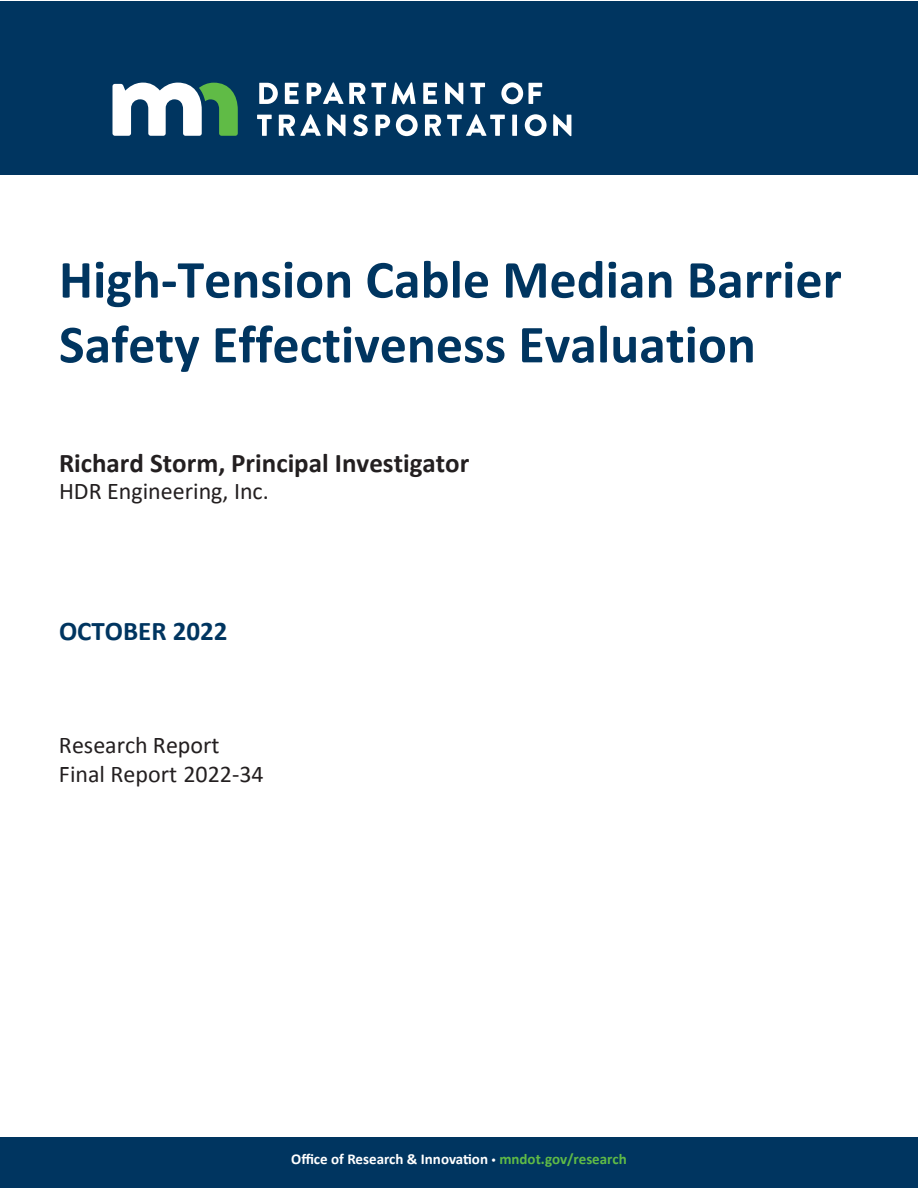
<style>
.page{position:relative;width:918px;height:1188px;background:#fff}
.page>*{position:absolute;margin:0;border:0;box-sizing:border-box;transform-origin:0 0}
.t1{font:700 54px/64.8px "Calibri";color:#003560}
.t2{font:700 27px "Calibri";color:#231f20}
.t3{font:700 27px "Calibri";color:#003560}
.t4{font:24px/28.8px "Calibri";color:#231f20}
.t5{font:700 15px "Calibri";color:#fff}
.s1{font-size:9px}
.s2{color:#60bb46}
</style>
<div class="page">
<div style="left:0;top:1px;width:918px;height:174px;background:#003560"></div>
<div style="left:0;top:1137px;width:918px;height:51px;background:#003560"></div>
<svg style="left:112px;top:83px;width:126px;height:53px"></svg>
<svg style="left:259px;top:83px;width:19px;height:21px"></svg>
<svg style="left:285px;top:83px;width:14px;height:21px"></svg>
<svg style="left:307px;top:82px;width:58px;height:22px"></svg>
<svg style="left:371px;top:83px;width:15px;height:21px"></svg>
<svg style="left:392px;top:82px;width:24px;height:22px"></svg>
<svg style="left:423px;top:83px;width:14px;height:21px"></svg>
<svg style="left:445px;top:82px;width:18px;height:22px"></svg>
<svg style="left:470px;top:83px;width:15px;height:21px"></svg>
<svg style="left:501px;top:82px;width:22px;height:22px"></svg>
<svg style="left:529px;top:83px;width:13px;height:21px"></svg>
<svg style="left:257px;top:115px;width:15px;height:21px"></svg>
<svg style="left:279px;top:114px;width:42px;height:22px"></svg>
<svg style="left:327px;top:114px;width:19px;height:22px"></svg>
<svg style="left:353px;top:114px;width:15px;height:22px"></svg>
<svg style="left:375px;top:115px;width:15px;height:21px"></svg>
<svg style="left:396px;top:114px;width:22px;height:22px"></svg>
<svg style="left:425px;top:115px;width:16px;height:21px"></svg>
<svg style="left:447px;top:114px;width:58px;height:22px"></svg>
<div style="left:512px;top:115px;width:5px;height:21px;background:#fff"></div>
<svg style="left:525px;top:114px;width:22px;height:22px"></svg>
<svg style="left:553px;top:114px;width:18px;height:22px"></svg>
<h1 class="t1" style="left:59px;top:247px;width:784px">High-Tension Cable Median Barrier<br>Safety Effectiveness Evaluation</h1>
<p class="t2" style="left:59px;top:444px;width:412px">Richard Storm, Principal Investigator</p>
<p class="t4" style="left:59px;top:476px;width:211px">HDR Engineering, Inc.</p>
<h2 class="t3" style="left:59px;top:612px;width:170px">OCTOBER 2022</h2>
<p class="t4" style="left:59px;top:729px;width:206px">Research Report<br>Final Report 2022-34</p>
<p class="t5" style="left:291px;top:1149px;width:337px">Office of Research &amp; Innovation <span class="s1">•</span> <span class="s2">mndot.gov/research</span></p>
</div>
